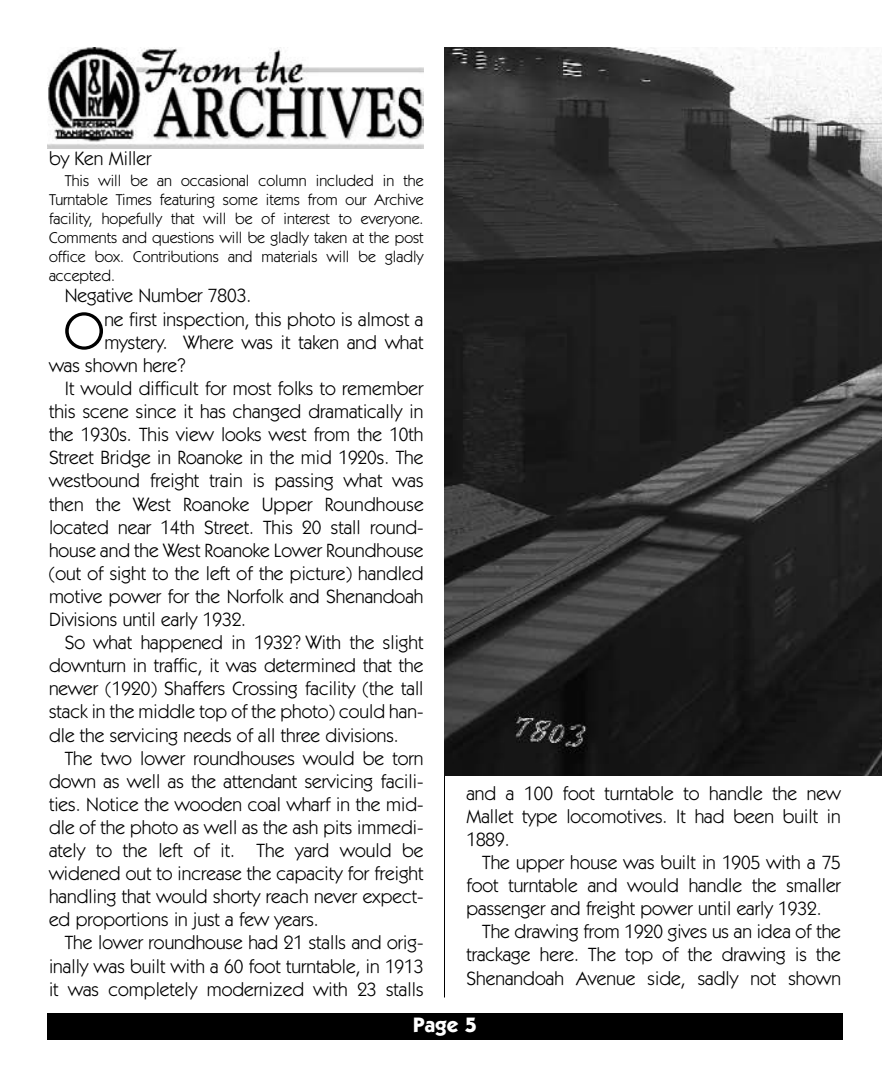
<style>
.page{position:relative;width:882px;height:1071px;background:#fff}
.page>*{position:absolute;margin:0;border:0;box-sizing:border-box;transform-origin:0 0}
.t1{font:52.15px "Itc Kabel";color:#000}
.t2{font:700 21px "Itc Kabel";color:#fff}
.t3{font:19.25px/23.1px "Itc Kabel";color:#000;text-align:justify}
.t4{font:15.75px/18.9px "Itc Kabel";color:#000;text-align:justify}
</style>
<div class="page">
<div style="left:47px;top:1013px;width:796px;height:27px;background:#000"></div>
<hr style="left:444px;top:47px;width:1px;height:951px;background:#000">
<div style="left:47px;top:47px;width:378px;height:103px;background:#cdcdcd"></div>
<img style="left:47px;top:47px;width:377px;height:98px">
<img style="left:444px;top:47px;width:438px;height:728px">
<p class="t3" style="left:49px;top:149px;width:104px">by Ken Miller</p>
<p class="t4" style="left:49px;top:172px;width:376px;text-indent:16px">This will be an occasional column included in the Turntable Times featuring some items from our Archive facility, hopefully that will be of interest to everyone.<br>Comments and questions will be gladly taken at the post office box. Contributions and materials will be gladly accepted.</p>
<p class="t3" style="left:65px;top:285px;width:188px">Negative Number 7803.</p>
<h1 class="t1" style="left:64px;top:312px;width:42px">O</h1>
<p class="t3" style="left:104px;top:309px;width:321px">ne first inspection, this photo is almost a</p>
<p class="t3" style="left:104px;top:332px;width:321px">mystery. Where was it taken and what</p>
<p class="t3" style="left:49px;top:355px;width:138px">was shown here?</p>
<p class="t3" style="left:65px;top:378px;width:360px">It would difficult for most folks to remember</p>
<p class="t3" style="left:49px;top:401px;width:376px">this scene since it has changed dramatically in</p>
<p class="t3" style="left:49px;top:425px;width:376px">the 1930s. This view looks west from the 10th</p>
<p class="t3" style="left:49px;top:448px;width:376px">Street Bridge in Roanoke in the mid 1920s. The</p>
<p class="t3" style="left:49px;top:471px;width:376px">westbound freight train is passing what was</p>
<p class="t3" style="left:49px;top:494px;width:376px">then the West Roanoke Upper Roundhouse</p>
<p class="t3" style="left:49px;top:517px;width:376px">located near 14th Street. This 20 stall round-</p>
<p class="t3" style="left:49px;top:540px;width:376px">house and the West Roanoke Lower Roundhouse</p>
<p class="t3" style="left:49px;top:563px;width:376px">(out of sight to the left of the picture) handled</p>
<p class="t3" style="left:49px;top:586px;width:376px">motive power for the Norfolk and Shenandoah</p>
<p class="t3" style="left:49px;top:609px;width:199px">Divisions until early 1932.</p>
<p class="t3" style="left:65px;top:632px;width:360px">So what happened in 1932? With the slight</p>
<p class="t3" style="left:49px;top:656px;width:376px">downturn in traffic, it was determined that the</p>
<p class="t3" style="left:49px;top:679px;width:376px">newer (1920) Shaffers Crossing facility (the tall</p>
<p class="t3" style="left:49px;top:702px;width:376px">stack in the middle top of the photo) could han-</p>
<p class="t3" style="left:49px;top:725px;width:351px">dle the servicing needs of all three divisions.</p>
<p class="t3" style="left:65px;top:748px;width:360px">The two lower roundhouses would be torn</p>
<p class="t3" style="left:49px;top:771px;width:376px">down as well as the attendant servicing facili-</p>
<p class="t3" style="left:49px;top:794px;width:376px">ties. Notice the wooden coal wharf in the mid-</p>
<p class="t3" style="left:49px;top:817px;width:376px">dle of the photo as well as the ash pits immedi-</p>
<p class="t3" style="left:49px;top:840px;width:376px">ately to the left of it. The yard would be</p>
<p class="t3" style="left:49px;top:863px;width:376px">widened out to increase the capacity for freight</p>
<p class="t3" style="left:49px;top:887px;width:376px">handling that would shorty reach never expect-</p>
<p class="t3" style="left:49px;top:910px;width:271px">ed proportions in just a few years.</p>
<p class="t3" style="left:65px;top:933px;width:360px">The lower roundhouse had 21 stalls and orig-</p>
<p class="t3" style="left:49px;top:956px;width:376px">inally was built with a 60 foot turntable, in 1913</p>
<p class="t3" style="left:49px;top:979px;width:376px">it was completely modernized with 23 stalls</p>
<p class="t3" style="left:466px;top:783px;width:376px">and a 100 foot turntable to handle the new Mallet type locomotives. It had been built in 1889.</p>
<p class="t3" style="left:466px;top:852px;width:376px;text-indent:16px">The upper house was built in 1905 with a 75 foot turntable and would handle the smaller passenger and freight power until early 1932.</p>
<p class="t3" style="left:466px;top:922px;width:376px;text-indent:16px">The drawing from 1920 gives us an idea of the trackage here. The top of the drawing is the Shenandoah Avenue side, sadly not shown</p>
<p class="t2" style="left:413px;top:1017px;width:65px">Page 5</p>
</div>
